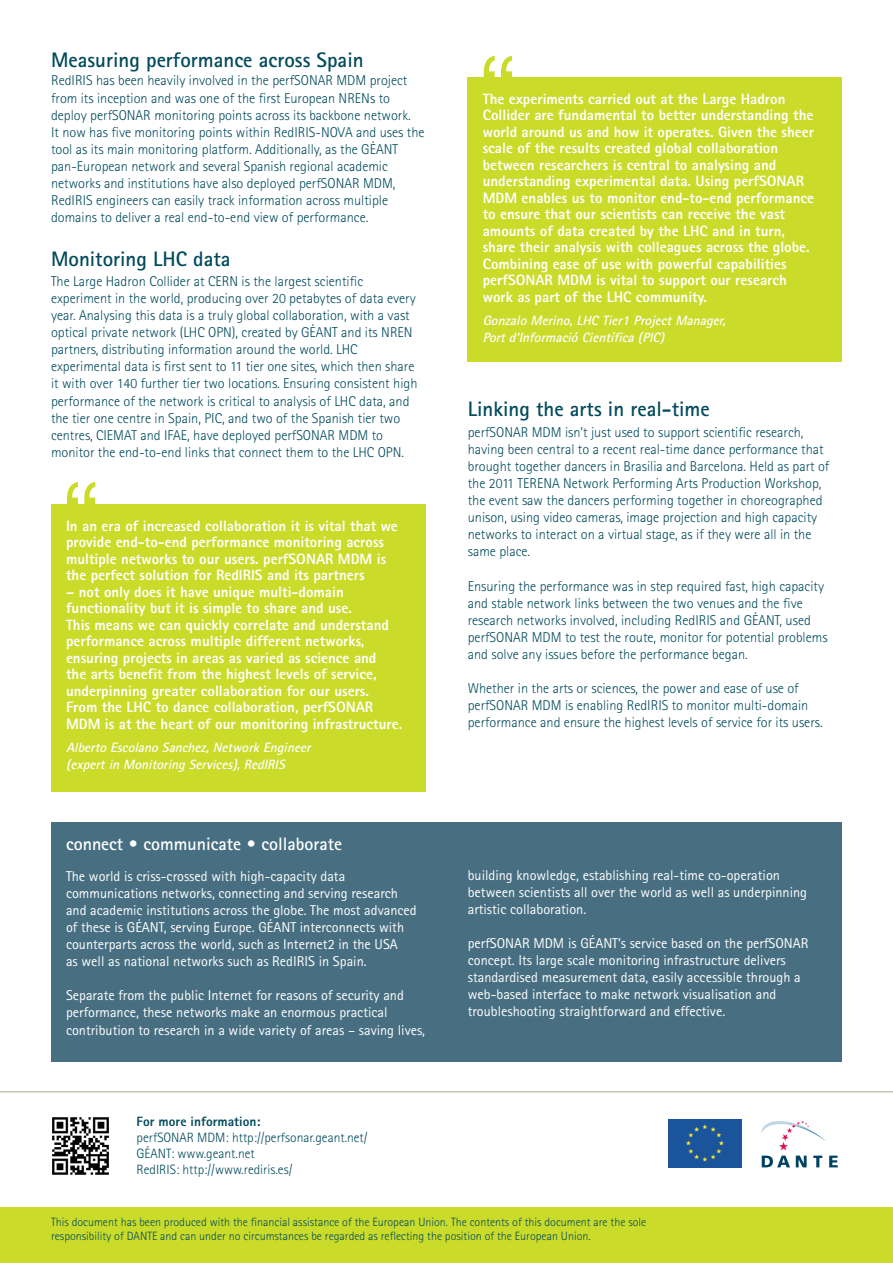
<style>
.page{position:relative;width:893px;height:1263px;background:#fff}
.page>*{position:absolute;margin:0;border:0;box-sizing:border-box;transform-origin:0 0}
.t1{font:105px "Helvetica";color:#cadb2a}
.t2{font:700 21px "Rotis Sans Serif";color:#004a5c}
.t3{font:700 18px "Rotis Sans Serif";color:#fff}
.t4{font:800 15px/16.5px "Rotis Sans Serif";color:#fff}
.t5{font:300 14.25px/17.1px "Rotis Sans Serif";color:#004a5c}
.t6{font:14.25px/17.1px "Rotis Sans Serif";color:#fff}
.t7{font:italic 700 13.5px/16.2px "Rotis Sans Serif";color:#fff}
.t8{font:300 13.5px/16.2px "Rotis Sans Serif";color:#004a5c}
.t9{font:800 13.5px "Rotis Sans Serif";color:#004a5c}
.t10{font:300 12px/14.4px "Rotis Sans Serif";color:#004a5c}
</style>
<div class="page">
<div style="left:0;top:1208px;width:893px;height:55px;background:#cadb2a"></div>
<hr style="left:0;top:1091px;width:893px;height:1px;background:#c7c7b8">
<svg style="left:761px;top:1121px;width:77px;height:46px"></svg>
<div style="left:669px;top:1119px;width:72px;height:48px;background:#1a559c"></div>
<div style="left:51px;top:504px;width:374px;height:288px;background:#cadb2a"></div>
<div style="left:468px;top:77px;width:374px;height:285px;background:#cadb2a"></div>
<div style="left:51px;top:822px;width:791px;height:239px;background:#476f81"></div>
<img style="left:52px;top:1117px;width:57px;height:58px">
<h2 class="t2" style="left:51px;top:52px;width:314px">Measuring performance across Spain</h2>
<p class="t5" style="left:51px;top:73px;width:375px">RedIRIS has been heavily involved in the perfSONAR MDM project from its inception and was one of the first European NRENs to deploy perfSONAR monitoring points across its backbone network.<br>It now has five monitoring points within RedIRIS-NOVA and uses the tool as its main monitoring platform. Additionally, as the GÉANT pan-European network and several Spanish regional academic networks and institutions have also deployed perfSONAR MDM, RedIRIS engineers can easily track information across multiple domains to deliver a real end-to-end view of performance.</p>
<h2 class="t2" style="left:51px;top:251px;width:181px">Monitoring LHC data</h2>
<p class="t5" style="left:51px;top:274px;width:368px">The Large Hadron Collider at CERN is the largest scientific experiment in the world, producing over 20 petabytes of data every year. Analysing this data is a truly global collaboration, with a vast optical private network (LHC OPN), created by GÉANT and its NREN partners, distributing information around the world. LHC experimental data is first sent to 11 tier one sites, which then share it with over 140 further tier two locations. Ensuring consistent high performance of the network is critical to analysis of LHC data, and the tier one centre in Spain, PIC, and two of the Spanish tier two centres, CIEMAT and IFAE, have deployed perfSONAR MDM to monitor the end-to-end links that connect them to the LHC OPN.</p>
<h1 class="t1" style="left:63px;top:460px;width:36px">“</h1>
<p class="t4" style="left:66px;top:519px;width:333px">In an era of increased collaboration it is vital that we provide end-to-end performance monitoring across multiple networks to our users. perfSONAR MDM is the perfect solution for RedIRIS and its partners</p>
<p class="t4" style="left:66px;top:585px;width:338px">– not only does it have unique multi-domain functionality but it is simple to share and use.<br>This means we can quickly correlate and understand performance across multiple different networks, ensuring projects in areas as varied as science and<br>the arts benefit from the highest levels of service, underpinning greater collaboration for our users.<br>From the LHC to dance collaboration, perfSONAR MDM is at the heart of our monitoring infrastructure.</p>
<p class="t7" style="left:66px;top:741px;width:249px">Alberto Escolano Sanchez, Network Engineer (expert in Monitoring Services), RedIRIS</p>
<p class="t3" style="left:66px;top:838px;width:278px">connect • communicate • collaborate</p>
<p class="t6" style="left:66px;top:869px;width:352px">The world is criss-crossed with high-capacity data communications networks, connecting and serving research and academic institutions across the globe. The most advanced of these is GÉANT, serving Europe. GÉANT interconnects with counterparts across the world, such as Internet2 in the USA<br>as well as national networks such as RedIRIS in Spain.</p>
<p class="t6" style="left:66px;top:988px;width:361px">Separate from the public Internet for reasons of security and performance, these networks make an enormous practical contribution to research in a wide variety of areas – saving lives,</p>
<p class="t9" style="left:137px;top:1116px;width:125px">For more information:</p>
<p class="t8" style="left:137px;top:1130px;width:233px">perfSONAR MDM: http://perfsonar.geant.net/<br>GÉANT: www.geant.net<br>RedIRIS: http://www.rediris.es/</p>
<h1 class="t1" style="left:480px;top:34px;width:36px">“</h1>
<p class="t4" style="left:483px;top:92px;width:333px">The experiments carried out at the Large Hadron Collider are fundamental to better understanding the world around us and how it operates. Given the sheer scale of the results created global collaboration between researchers is central to analysing and understanding experimental data. Using perfSONAR MDM enables us to monitor end-to-end performance to ensure that our scientists can receive the vast amounts of data created by the LHC and in turn, share their analysis with colleagues across the globe.<br>Combining ease of use with powerful capabilities perfSONAR MDM is vital to support our research work as part of the LHC community.</p>
<p class="t7" style="left:483px;top:314px;width:247px">Gonzalo Merino, LHC Tier1 Project Manager,<br>Port d’Informació Científica (PIC)</p>
<h2 class="t2" style="left:468px;top:402px;width:243px">Linking the arts in real-time</h2>
<p class="t5" style="left:468px;top:425px;width:363px">perfSONAR MDM isn’t just used to support scientific research, having been central to a recent real-time dance performance that brought together dancers in Brasilia and Barcelona. Held as part of the 2011 TERENA Network Performing Arts Production Workshop, the event saw the dancers performing together in choreographed unison, using video cameras, image projection and high capacity networks to interact on a virtual stage, as if they were all in the same place.</p>
<p class="t5" style="left:468px;top:579px;width:361px">Ensuring the performance was in step required fast, high capacity and stable network links between the two venues and the five research networks involved, including RedIRIS and GÉANT, used perfSONAR MDM to test the route, monitor for potential problems and solve any issues before the performance began.</p>
<p class="t5" style="left:468px;top:681px;width:356px">Whether in the arts or sciences, the power and ease of use of perfSONAR MDM is enabling RedIRIS to monitor multi-domain performance and ensure the highest levels of service for its users.</p>
<p class="t6" style="left:468px;top:867px;width:341px">building knowledge, establishing real-time co-operation between scientists all over the world as well as underpinning artistic collaboration.</p>
<p class="t6" style="left:468px;top:936px;width:342px">perfSONAR MDM is GÉANT’s service based on the perfSONAR concept. Its large scale monitoring infrastructure delivers standardised measurement data, easily accessible through a web-based interface to make network visualisation and troubleshooting straightforward and effective.</p>
<p class="t10" style="left:51px;top:1216px;width:597px">This document has been produced with the financial assistance of the European Union. The contents of this document are the sole responsibility of DANTE and can under no circumstances be regarded as reflecting the position of the European Union.</p>
</div>
